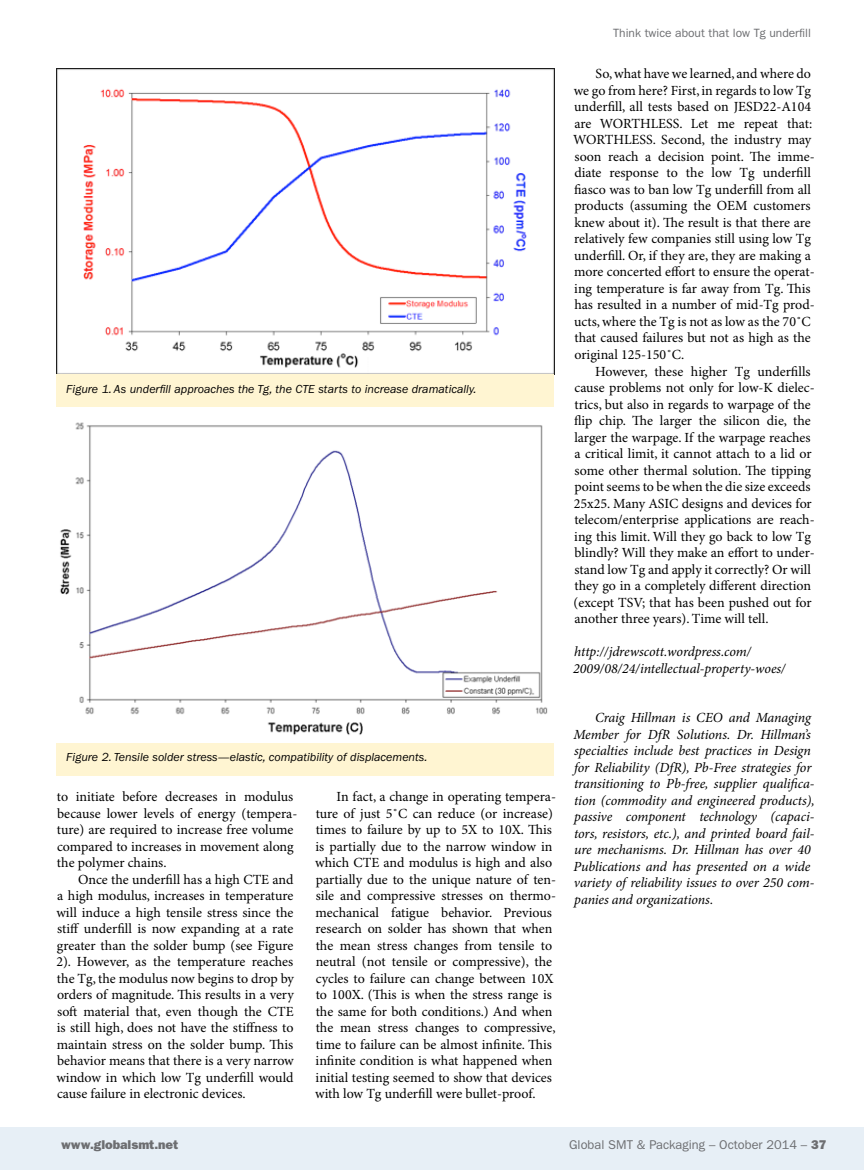
<style>
.page{position:relative;width:864px;height:1170px;background:#fff}
.page>*{position:absolute;margin:0;border:0;box-sizing:border-box;transform-origin:0 0}
.t1{font:13.95px/16.5px "Minion Pro";color:#000}
.t2{font:italic 13.95px/16.5px "Minion Pro";letter-spacing:-.01em;color:#000}
.t3{font:12.75px "ITC Franklin Gothic Std";color:#6d6e71}
.t4{font:12.75px "ITC Franklin Gothic Std Hvy";color:#6d6e71}
.t5{font:italic 12px "ITC Franklin Gothic Std";color:#000}
.t6{font:12px "ITC Franklin Gothic Std";color:#6d6e71}
.s1{font-family:"ITC Franklin Gothic Std Hvy"}
</style>
<div class="page">
<div style="left:0;top:1127px;width:863px;height:42px;background:#e7eff6"></div>
<img style="left:57px;top:68px;width:497px;height:306px">
<div style="left:56px;top:374px;width:497px;height:33px;background:#fff5d2"></div>
<img style="left:60px;top:422px;width:488px;height:313px">
<div style="left:56px;top:743px;width:497px;height:32px;background:#fff5d2"></div>
<p class="t5" style="left:66px;top:382px;width:411px">Figure 1. As underfill approaches the Tg, the CTE starts to increase dramatically.</p>
<p class="t5" style="left:66px;top:750px;width:362px">Figure 2. Tensile solder stress—elastic, compatibility of displacements.</p>
<p class="t1" style="left:57px;top:788px;width:242px">to initiate before decreases in modulus because lower levels of energy (tempera&shy;ture) are required to increase free volume compared to increases in movement along the polymer chains.</p>
<p class="t1" style="left:56px;top:871px;width:239px;text-align:justify;text-indent:22px">Once the underfill has a high CTE and a high modulus, increases in temperature will induce a high tensile stress since the stiff underfill is now expanding at a rate greater than the solder bump (see Figure 2). However, as the temperature reaches the Tg, the modulus now begins to drop by orders of magnitude. This results in a very soft material that, even though the CTE is still high, does not have the stiffness to maintain stress on the solder bump. This behavior means that there is a very narrow window in which low Tg underfill would cause failure in electronic devices.</p>
<p class="t1" style="left:315px;top:788px;width:242px;text-indent:21px">In fact, a change in operating tempera&shy;ture of just 5˚C can reduce (or increase) times to failure by up to 5X to 10X. This is partially due to the narrow window in which CTE and modulus is high and also partially due to the unique nature of ten&shy;sile and compressive stresses on thermo&shy;mechanical fatigue behavior. Previous research on solder has shown that when the mean stress changes from tensile to neutral (not tensile or compressive), the cycles to failure can change between 10X to 100X. (This is when the stress range is the same for both conditions.) And when the mean stress changes to compressive, time to failure can be almost infinite. This infinite condition is what happened when initial testing seemed to show that devices with low Tg underfill were bullet-proof.</p>
<p class="t6" style="left:613px;top:26px;width:199px">Think twice about that low Tg underfill</p>
<p class="t1" style="left:573px;top:66px;width:243px;text-indent:22px">So, what have we learned, and where do we go from here? First, in regards to low Tg underfill, all tests based on JESD22-A104 are WORTHLESS. Let me repeat that:<br>WORTHLESS. Second, the industry may soon reach a decision point. The imme&shy;diate response to the low Tg underfill fiasco was to ban low Tg underfill from all products (assuming the OEM customers knew about it). The result is that there are relatively few companies still using low Tg underfill. Or, if they are, they are making a more concerted effort to ensure the operat&shy;ing temperature is far away from Tg. This has resulted in a number of mid-Tg prod&shy;ucts, where the Tg is not as low as the 70˚C that caused failures but not as high as the original 125-150˚C.</p>
<p class="t1" style="left:573px;top:363px;width:242px;text-indent:22px">However, these higher Tg underfills cause problems not only for low-K dielec&shy;trics, but also in regards to warpage of the flip chip. The larger the silicon die, the larger the warpage. If the warpage reaches a critical limit, it cannot attach to a lid or some other thermal solution. The tipping point seems to be when the die size exceeds 25x25. Many ASIC designs and devices for telecom/enterprise applications are reach&shy;ing this limit. Will they go back to low Tg blindly? Will they make an effort to under&shy;stand low Tg and apply it correctly? Or will they go in a completely different direction (except TSV; that has been pushed out for another three years). Time will tell.</p>
<p class="t2" style="left:573px;top:644px;width:214px">http://jdrewscott.wordpress.com/<br>2009/08/24/intellectual-property-woes/</p>
<p class="t2" style="left:573px;top:710px;width:243px;text-indent:22px">Craig Hillman is CEO and Managing Member for DfR Solutions. Dr. Hillman’s specialties include best practices in Design for Reliability (DfR), Pb-Free strategies for transitioning to Pb-free, supplier qualifica&shy;tion (commodity and engineered products), passive component technology (capaci&shy;tors, resistors, etc.), and printed board fail&shy;ure mechanisms. Dr. Hillman has over 40<br>Publications and has presented on a wide variety of reliability issues to over 250 com&shy;panies and organizations.</p>
<p class="t4" style="left:61px;top:1136px;width:119px">www.globalsmt.net</p>
<p class="t3" style="left:569px;top:1137px;width:258px">Global SMT &amp; Packaging – October 2014 – <span class="s1">37</span></p>
</div>
